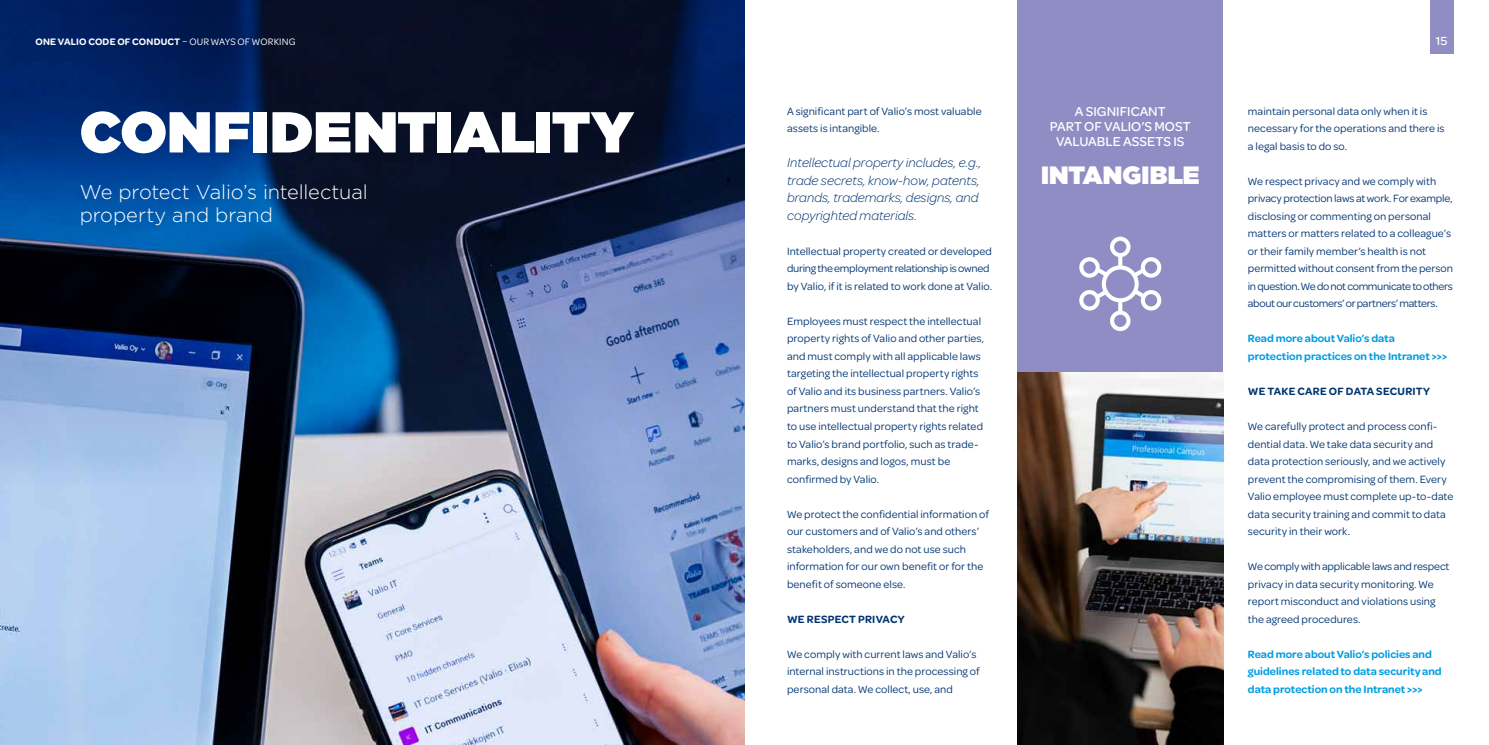
<style>
.page{position:relative;width:1489px;height:745px;background:#fff}
.page>*{position:absolute;margin:0;border:0;box-sizing:border-box;transform-origin:0 0}
.t1{font:900 57.5px "Gotham";letter-spacing:.005em;color:#fff}
.t2{font:900 25px "Gotham";color:#fff}
.t3{font:300 20px/22.5px "Gotham";letter-spacing:-.005em;color:#fff}
.t4{font:italic 300 13.75px/17.5px "Omnes Valio";color:#003472}
.t5{font:500 13.75px/15px "Omnes Valio";color:#fff;text-align:center}
.t6{font:500 12.5px "Omnes Valio";color:#fff}
.t7{font:11.25px/17.5px "Omnes Valio";letter-spacing:.005em;color:#003472}
.t8{font:600 11.25px/17.5px "Omnes Valio";color:#009ee3}
.t9{font:600 11.25px "Omnes Valio";letter-spacing:.025em;color:#003472}
.t10{font:600 10px "Omnes Valio";letter-spacing:.02em;color:#fff}
.s1{font-weight:400}
</style>
<div class="page">
<img style="left:0;top:486px;width:744px;height:258px">
<svg style="left:0;top:0;width:744px;height:486px;background:#2c456f"></svg>
<div style="left:1429px;top:0;width:24px;height:53px;background:#908dc4"></div>
<div style="left:1017px;top:0;width:205px;height:377px;background:#908dc4"></div>
<svg style="left:1079px;top:236px;width:82px;height:95px"></svg>
<img style="left:1017px;top:372px;width:205px;height:372px">
<p class="t10" style="left:35px;top:35px;width:262px">ONE VALIO CODE OF CONDUCT <span class="s1">– OUR WAYS OF WORKING</span></p>
<p class="t6" style="left:1435px;top:32px;width:13px">15</p>
<h1 class="t1" style="left:80px;top:91px;width:555px">CONFIDENTIALITY</h1>
<h3 class="t3" style="left:80px;top:180px;width:289px">We protect Valio’s intellectual property and brand</h3>
<p class="t7" style="left:787px;top:101px;width:196px">A significant part of Valio’s most valuable assets is intangible.</p>
<p class="t4" style="left:787px;top:153px;width:196px">Intellectual property includes, e.g., trade secrets, know-how, patents, brands, trademarks, designs, and copyrighted materials.</p>
<p class="t7" style="left:787px;top:241px;width:207px">Intellectual property created or developed during the employment relationship is owned by Valio, if it is related to work done at Valio.</p>
<p class="t7" style="left:787px;top:311px;width:198px">Employees must respect the intellectual property rights of Valio and other parties, and must comply with all applicable laws targeting the intellectual property rights of Valio and its business partners. Valio’s partners must understand that the right to use intellectual property rights related to Valio’s brand portfolio, such as trade&shy;marks, designs and logos, must be confirmed by Valio.</p>
<p class="t7" style="left:787px;top:504px;width:203px">We protect the confidential information of our customers and of Valio’s and others’ stakeholders, and we do not use such information for our own benefit or for the benefit of someone else.</p>
<p class="t9" style="left:787px;top:610px;width:119px">WE RESPECT PRIVACY</p>
<p class="t7" style="left:787px;top:644px;width:194px">We comply with current laws and Valio’s internal instructions in the processing of personal data. We collect, use, and</p>
<p class="t5" style="left:1049px;top:103px;width:142px">A SIGNIFICANT<br>PART OF VALIO’S MOST<br>VALUABLE ASSETS IS</p>
<h2 class="t2" style="left:1041px;top:157px;width:160px">INTANGIBLE</h2>
<p class="t7" style="left:1247px;top:101px;width:198px">maintain personal data only when it is necessary for the operations and there is a legal basis to do so.</p>
<p class="t7" style="left:1247px;top:171px;width:206px">We respect privacy and we comply with privacy protection laws at work. For example, disclosing or commenting on personal matters or matters related to a colleague’s or their family member’s health is not permitted without consent from the person in question. We do not communicate to others about our customers’ or partners’ matters.</p>
<p class="t8" style="left:1247px;top:329px;width:201px">Read more about Valio’s data protection practices on the Intranet &gt;&gt;&gt;</p>
<p class="t9" style="left:1247px;top:383px;width:184px">WE TAKE CARE OF DATA SECURITY</p>
<p class="t7" style="left:1247px;top:416px;width:207px">We carefully protect and process confi&shy;dential data. We take data security and data protection seriously, and we actively prevent the compromising of them. Every Valio employee must complete up-to-date data security training and commit to data security in their work.</p>
<p class="t7" style="left:1247px;top:556px;width:203px">We comply with applicable laws and respect privacy in data security monitoring. We report misconduct and violations using the agreed procedures.</p>
<p class="t8" style="left:1247px;top:644px;width:195px">Read more about Valio’s policies and guidelines related to data security and data protection on the Intranet &gt;&gt;&gt;</p>
</div>
